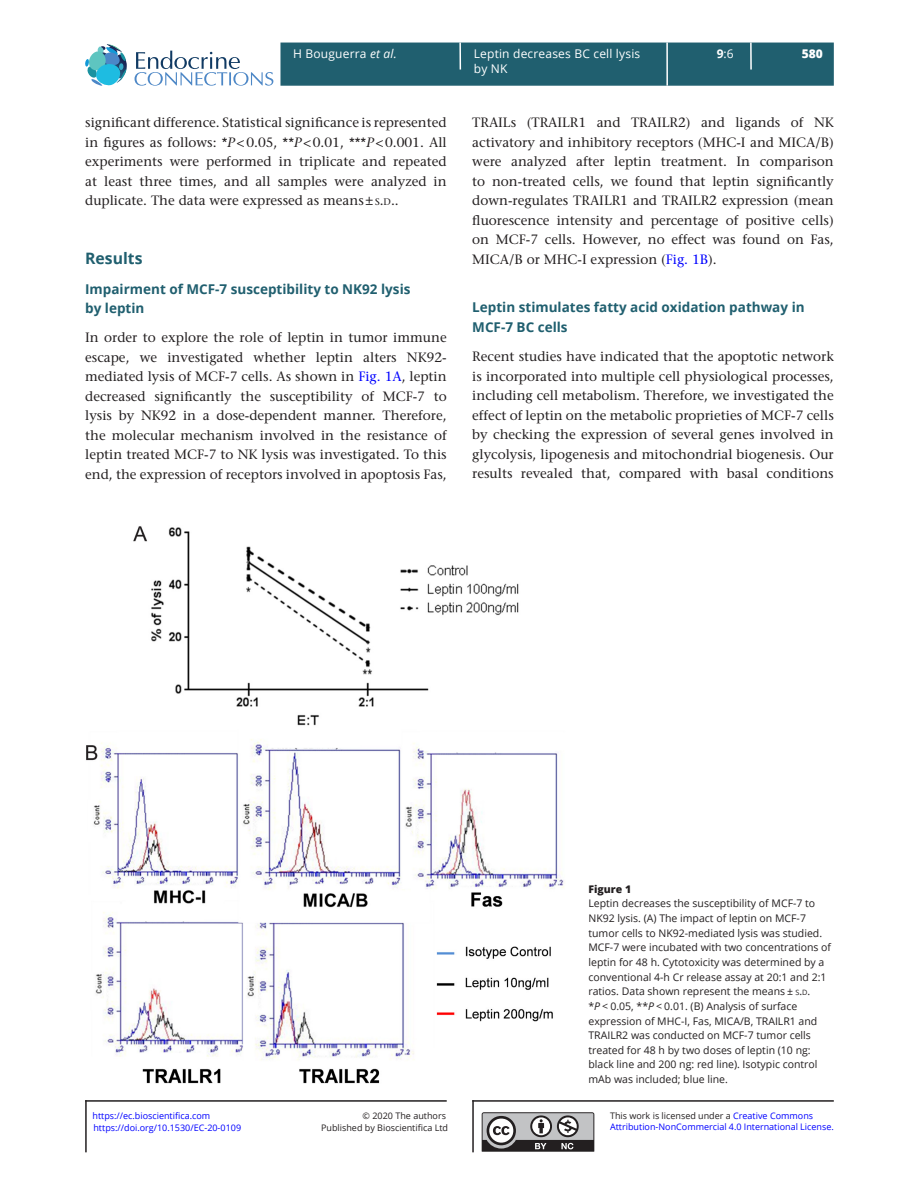
<style>
.page{position:relative;width:919px;height:1187px;background:#fff}
.page>*{position:absolute;margin:0;border:0;box-sizing:border-box;transform-origin:0 0}
.t1{font:700 15.75px "Open Sans";color:#205f6f}
.TXT{font:500 13.5px/19.5px "Stone Serif Std";color:#231f20;text-align:justify}
.H2-H1{font:700 13.5px/19.5px "Open Sans";color:#205f6f}
.t2{font:12px/14.7px "Open Sans";letter-spacing:.015em;color:#fff}
.t3{font:800 12px "Open Sans";color:#fff}
.FC{font:10.5px/14.7px "Open Sans";color:#231f20}
.FC-2{font:800 10.5px "Open Sans";color:#231f20}
.t4{font:9px "Open Sans";color:#00f}
.t5{font:9px/11.6px "Open Sans";color:#231f20;text-align:right}
.s1{font-style:italic}
.s2{font-weight:700}
.s3{font-size:9.45px}
.s4{font-style:inherit}
.s5{color:#00f}
.s6{font-size:7.35px}
</style>
<div class="page">
<div style="left:280px;top:43px;width:553px;height:43px;background:#205f6f;border:2px solid #205f6f"></div>
<svg style="left:750px;top:43px;width:1px;height:27px"></svg>
<hr style="left:666px;top:43px;width:2px;height:43px;background:#fff">
<hr style="left:459px;top:43px;width:2px;height:27px;background:#fff">
<svg style="left:134px;top:51px;width:139px;height:35px"></svg>
<svg style="left:85px;top:44px;width:42px;height:42px"></svg>
<img style="left:86px;top:526px;width:478px;height:556px">
<svg style="left:481px;top:1112px;width:113px;height:39px;background:#8c8b8c"></svg>
<hr style="left:472px;top:1100px;width:361px;height:1px;background:#231f20">
<hr style="left:472px;top:1100px;width:1px;height:52px;background:#231f20">
<hr style="left:85px;top:1100px;width:361px;height:1px;background:#231f20">
<hr style="left:85px;top:1100px;width:2px;height:52px;background:#231f20">
<p class="t2" style="left:293px;top:46px;width:105px">H Bouguerra <span class="s1">et al.</span></p>
<p class="t2" style="left:474px;top:46px;width:168px">Leptin decreases BC cell lysis by NK</p>
<p class="t2" style="left:716px;top:46px;width:18px"><span class="s2">9</span>:6</p>
<p class="t3" style="left:801px;top:45px;width:23px">580</p>
<p class="TXT" style="left:85px;top:113px;width:363px">significant difference. Statistical significance is represented in figures as follows: *<span class="s1">P</span>&lt;0.05, **<span class="s1">P</span>&lt;0.01, ***<span class="s1">P</span>&lt;0.001. All experiments were performed in triplicate and repeated at least three times, and all samples were analyzed in duplicate. The data were expressed as means± <span class="s3">s</span><span class="s4">.</span><span class="s3">d</span><span class="s4">..</span></p>
<h1 class="t1" style="left:85px;top:247px;width:59px">Results</h1>
<p class="H2-H1" style="left:85px;top:278px;width:327px">Impairment of MCF-7 susceptibility to NK92 lysis by leptin</p>
<p class="TXT" style="left:85px;top:328px;width:363px">In order to explore the role of leptin in tumor immune escape, we investigated whether leptin alters NK92- mediated lysis of MCF-7 cells. As shown in <span class="s5">Fig. 1A</span>, leptin decreased significantly the susceptibility of MCF-7 to lysis by NK92 in a dose-dependent manner. Therefore, the molecular mechanism involved in the resistance of leptin treated MCF-7 to NK lysis was investigated. To this end, the expression of receptors involved in apoptosis Fas,</p>
<p class="TXT" style="left:472px;top:113px;width:363px">TRAILs (TRAILR1 and TRAILR2) and ligands of NK activatory and inhibitory receptors (MHC-I and MICA/B) were analyzed after leptin treatment. In comparison to non-treated cells, we found that leptin significantly down-regulates TRAILR1 and TRAILR2 expression (mean fluorescence intensity and percentage of positive cells) on MCF-7 cells. However, no effect was found on Fas, MICA/B or MHC-I expression (<span class="s5">Fig. 1B</span>).</p>
<h2 class="H2-H1" style="left:472px;top:297px;width:334px">Leptin stimulates fatty acid oxidation pathway in<br>MCF-7 BC cells</h2>
<p class="TXT" style="left:472px;top:347px;width:363px">Recent studies have indicated that the apoptotic network is incorporated into multiple cell physiological processes, including cell metabolism. Therefore, we investigated the effect of leptin on the metabolic proprieties of MCF-7 cells by checking the expression of several genes involved in glycolysis, lipogenesis and mitochondrial biogenesis. Our results revealed that, compared with basal conditions</p>
<p class="FC-2" style="left:588px;top:880px;width:44px">Figure 1</p>
<p class="FC" style="left:588px;top:895px;width:244px">Leptin decreases the susceptibility of MCF-7 to NK92 lysis. (A) The impact of leptin on MCF-7 tumor cells to NK92-mediated lysis was studied.<br>MCF-7 were incubated with two concentrations of leptin for 48 h. Cytotoxicity was determined by a conventional 4-h Cr release assay at 20:1 and 2:1 ratios. Data shown represent the means ± <span class="s6">s</span><span class="s4">.</span><span class="s6">d</span><span class="s4">.<br></span>*<span class="s1">P</span> &lt; 0.05, **<span class="s1">P</span> &lt; 0.01. (B) Analysis of surface expression of MHC-I, Fas, MICA/B, TRAILR1 and TRAILR2 was conducted on MCF-7 tumor cells treated for 48 h by two doses of leptin (10 ng: black line and 200 ng: red line). Isotypic control mAb was included; blue line.</p>
<p class="t5" style="left:610px;top:1109px;width:204px">This work is licensed under a <span class="s5">Creative Commons</span></p>
<p class="t4" style="left:92px;top:1109px;width:119px">https://ec.bioscientifica.com</p>
<p class="t5" style="left:321px;top:1109px;width:128px">© 2020 The authors<br>Published by Bioscientifica Ltd</p>
<p class="t4" style="left:93px;top:1121px;width:149px">https://doi.org/10.1530/EC-20-0109</p>
<p class="t4" style="left:610px;top:1120px;width:225px">Attribution-NonCommercial 4.0 International License.</p>
</div>
